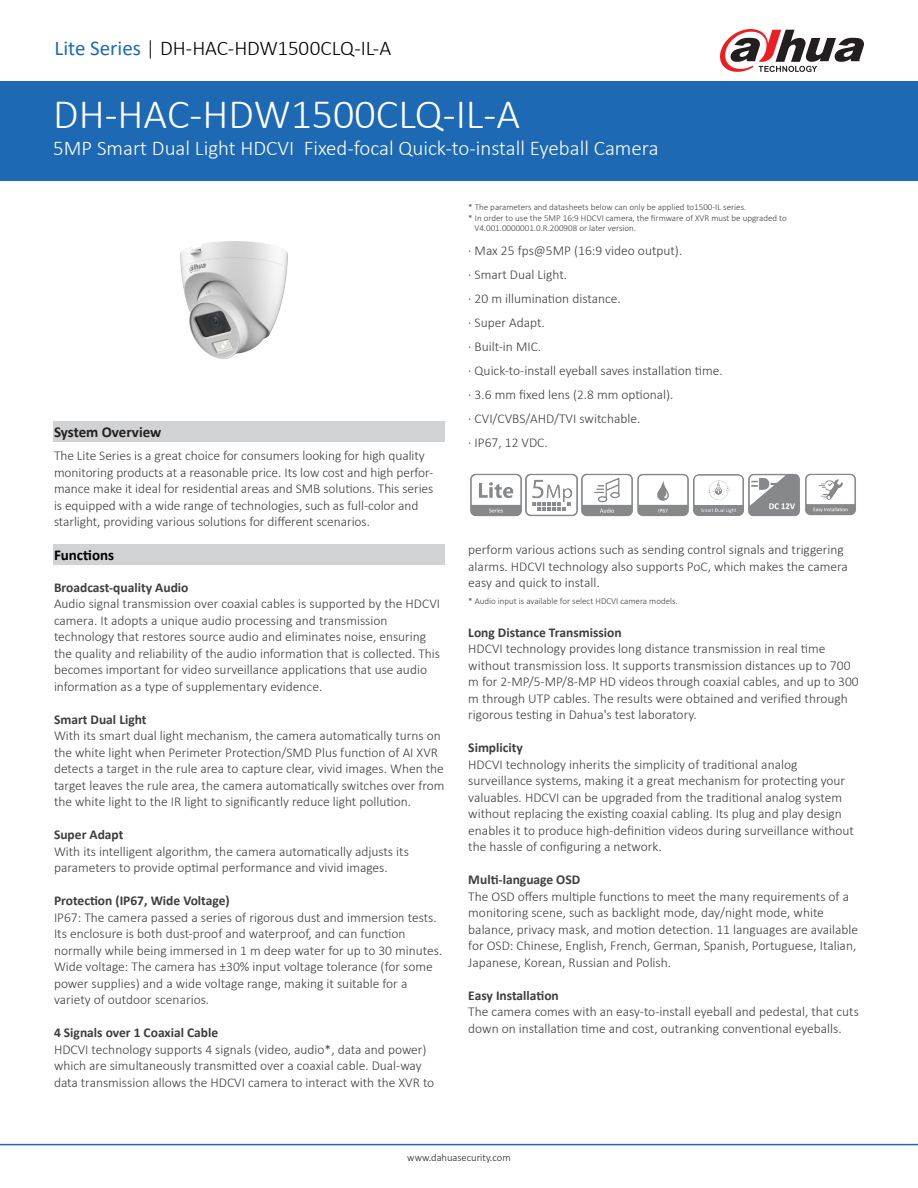
<style>
.page{position:relative;width:918px;height:1188px;background:#fff}
.page>*{position:absolute;margin:0;border:0;box-sizing:border-box;transform-origin:0 0}
.t1{font:300 42px "Calibri";color:#fff}
.t2{font:300 21px "Calibri";color:#fff}
.t3{font:300 21px "Calibri";letter-spacing:-.01em;color:#000}
.t4{font:700 15px "Calibri";color:#231f20}
.t5{font:700 15px "Calibri";color:#000}
.t6{font:300 13.5px/16.5px "Calibri";color:#3e3e3f}
.t7{font:700 13.5px "Calibri";color:#3e3e3f}
.t8{font:300 10.5px "Calibri";color:#231f20}
.t9{font:300 9px "Calibri";color:#3e3e3f}
.s1{font-weight:400;color:#1e69b4}
.s2{color:#1b1513}
</style>
<div class="page">
<div style="left:0;top:81px;width:918px;height:100px;background:#1e69b4"></div>
<hr style="left:0;top:1144px;width:918px;height:1px;background:#1e69b4">
<svg style="left:720px;top:29px;width:144px;height:43px"></svg>
<img style="left:180px;top:241px;width:108px;height:118px">
<div style="left:53px;top:544px;width:392px;height:21px;background:#d1d2d4"></div>
<div style="left:54px;top:421px;width:391px;height:21px;background:#d1d2d4"></div>
<img style="left:470px;top:473px;width:219px;height:44px">
<img style="left:748px;top:473px;width:108px;height:44px">
<img style="left:693px;top:474px;width:51px;height:41px">
<p class="t3" style="left:55px;top:35px;width:338px"><span class="s1">Lite Series</span> <span class="s2">|</span> DH-HAC-HDW1500CLQ-IL-A</p>
<p class="t1" style="left:53px;top:88px;width:468px">DH-HAC-HDW1500CLQ-IL-A</p>
<p class="t2" style="left:53px;top:135px;width:607px">5MP Smart Dual Light HDCVI Fixed-focal Quick-to-install Eyeball Camera</p>
<p class="t4" style="left:54px;top:422px;width:109px">System Overview</p>
<p class="t6" style="left:54px;top:448px;width:381px">The Lite Series is a great choice for consumers looking for high quality monitoring products at a reasonable price. Its low cost and high perfor&shy;mance make it ideal for residential areas and SMB solutions. This series is equipped with a wide range of technologies, such as full-color and starlight, providing various solutions for different scenarios.</p>
<p class="t5" style="left:54px;top:544px;width:62px">Functions</p>
<p class="t7" style="left:54px;top:577px;width:136px">Broadcast-quality Audio</p>
<p class="t6" style="left:54px;top:595px;width:388px">Audio signal transmission over coaxial cables is supported by the HDCVI camera. It adopts a unique audio processing and transmission</p>
<p class="t6" style="left:54px;top:628px;width:388px">technology that restores source audio and eliminates noise, ensuring the quality and reliability of the audio information that is collected. This becomes important for video surveillance applications that use audio information as a type of supplementary evidence.</p>
<p class="t7" style="left:54px;top:709px;width:94px">Smart Dual Light</p>
<p class="t6" style="left:54px;top:727px;width:392px">With its smart dual light mechanism, the camera automatically turns on the white light when Perimeter Protection/SMD Plus function of AI XVR detects a target in the rule area to capture clear, vivid images. When the target leaves the rule area, the camera automatically switches over from the white light to the IR light to significantly reduce light pollution.</p>
<p class="t7" style="left:54px;top:825px;width:71px">Super Adapt</p>
<p class="t6" style="left:54px;top:843px;width:356px">With its intelligent algorithm, the camera automatically adjusts its</p>
<p class="t6" style="left:54px;top:859px;width:335px">parameters to provide optimal performance and vivid images.</p>
<p class="t7" style="left:54px;top:891px;width:177px">Protection (IP67, Wide Voltage)</p>
<p class="t6" style="left:54px;top:909px;width:384px">IP67: The camera passed a series of rigorous dust and immersion tests.<br>Its enclosure is both dust-proof and waterproof, and can function</p>
<p class="t6" style="left:54px;top:942px;width:390px">normally while being immersed in 1 m deep water for up to 30 minutes.</p>
<p class="t6" style="left:54px;top:958px;width:380px">Wide voltage: The camera has ±30% input voltage tolerance (for some power supplies) and a wide voltage range, making it suitable for a</p>
<p class="t6" style="left:54px;top:991px;width:157px">variety of outdoor scenarios.</p>
<p class="t7" style="left:54px;top:1023px;width:166px">4 Signals over 1 Coaxial Cable</p>
<p class="t6" style="left:54px;top:1041px;width:382px">HDCVI technology supports 4 signals (video, audio*, data and power) which are simultaneously transmitted over a coaxial cable. Dual-way data transmission allows the HDCVI camera to interact with the XVR to</p>
<p class="t9" style="left:468px;top:202px;width:280px">* The parameters and datasheets below can only be applied to1500-IL series.</p>
<p class="t9" style="left:468px;top:212px;width:320px">* In order to use the 5MP 16:9 HDCVI camera, the firmware of XVR must be upgraded to</p>
<p class="t9" style="left:474px;top:223px;width:163px">V4.001.0000001.0.R.200908 or later version.</p>
<p class="t6" style="left:468px;top:243px;width:216px">· Max 25 fps@5MP (16:9 video output).</p>
<p class="t6" style="left:468px;top:267px;width:100px">· Smart Dual Light.</p>
<p class="t6" style="left:468px;top:291px;width:154px">· 20 m illumination distance.</p>
<p class="t6" style="left:468px;top:315px;width:78px">· Super Adapt.</p>
<p class="t6" style="left:468px;top:339px;width:74px">· Built-in MIC.</p>
<p class="t6" style="left:468px;top:363px;width:256px">· Quick-to-install eyeball saves installation time.</p>
<p class="t6" style="left:468px;top:387px;width:207px">· 3.6 mm fixed lens (2.8 mm optional).</p>
<p class="t6" style="left:468px;top:411px;width:174px">· CVI/CVBS/AHD/TVI switchable.</p>
<p class="t6" style="left:468px;top:435px;width:81px">· IP67, 12 VDC.</p>
<p class="t6" style="left:468px;top:542px;width:381px">perform various actions such as sending control signals and triggering alarms. HDCVI technology also supports PoC, which makes the camera easy and quick to install.</p>
<p class="t9" style="left:468px;top:595px;width:211px">* Audio input is available for select HDCVI camera models.</p>
<p class="t7" style="left:468px;top:623px;width:155px">Long Distance Transmission</p>
<p class="t6" style="left:468px;top:641px;width:392px">HDCVI technology provides long distance transmission in real time without transmission loss. It supports transmission distances up to 700 m for 2-MP/5-MP/8-MP HD videos through coaxial cables, and up to 300 m through UTP cables. The results were obtained and verified through rigorous testing in Dahua's test laboratory.</p>
<p class="t7" style="left:468px;top:738px;width:56px">Simplicity</p>
<p class="t6" style="left:468px;top:756px;width:331px">HDCVI technology inherits the simplicity of traditional analog</p>
<p class="t6" style="left:468px;top:773px;width:387px">surveillance systems, making it a great mechanism for protecting your valuables. HDCVI can be upgraded from the traditional analog system without replacing the existing coaxial cabling. Its plug and play design enables it to produce high-definition videos during surveillance without the hassle of configuring a network.</p>
<p class="t7" style="left:468px;top:870px;width:114px">Multi-language OSD</p>
<p class="t6" style="left:468px;top:888px;width:382px">The OSD offers multiple functions to meet the many requirements of a monitoring scene, such as backlight mode, day/night mode, white</p>
<p class="t6" style="left:468px;top:921px;width:391px">balance, privacy mask, and motion detection. 11 languages are available for OSD: Chinese, English, French, German, Spanish, Portuguese, Italian,<br>Japanese, Korean, Russian and Polish.</p>
<p class="t7" style="left:468px;top:986px;width:92px">Easy Installation</p>
<p class="t6" style="left:468px;top:1004px;width:392px">The camera comes with an easy-to-install eyeball and pedestal, that cuts down on installation time and cost, outranking conventional eyeballs.</p>
<p class="t8" style="left:407px;top:1151px;width:105px">www.dahuasecurity.com</p>
</div>
